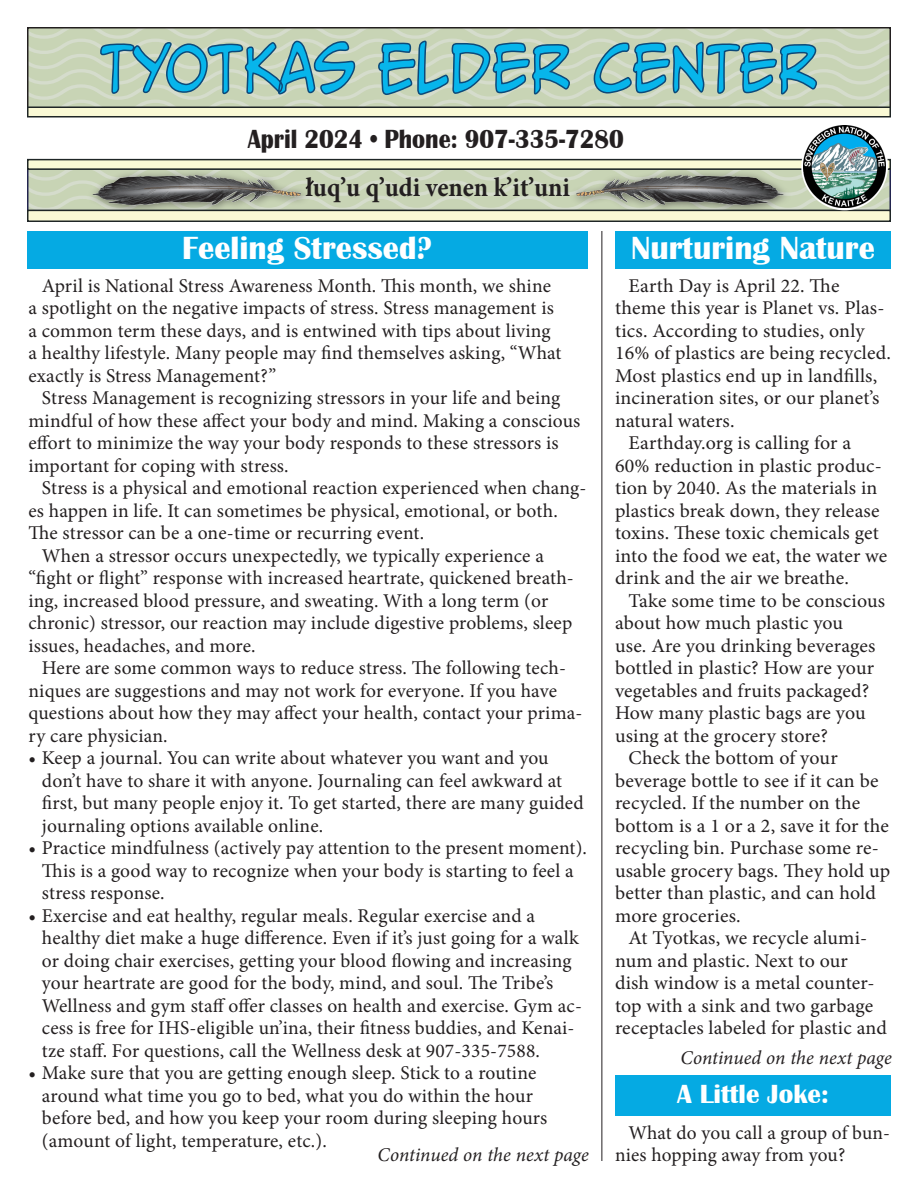
<style>
.page{position:relative;width:918px;height:1188px;background:#fff}
.page>*{position:absolute;margin:0;border:0;box-sizing:border-box;transform-origin:0 0}
.t1{font:700 33px "Britannic";color:#fff}
.t2{font:700 27px "Britannic";color:#231f20;scale:.89 1}
.t3{font:700 27px "Minion Pro";color:#231f20;scale:.94 1}
.t4{font:700 27px "Britannic";color:#fff}
.t5{font:19.5px/22.5px "Minion Pro";letter-spacing:.005em;color:#231f20}
.t6{font:italic 19.5px "Minion Pro";letter-spacing:.005em;color:#231f20}
</style>
<div class="page">
<svg style="left:28px;top:170px;width:862px;height:40px;background:#c8d2b8"></svg>
<svg style="left:28px;top:28px;width:862px;height:78px;background:#c5d0b5"></svg>
<svg style="left:99px;top:36px;width:719px;height:123px"></svg>
<div style="left:570px;top:169px;width:222px;height:46px;background:#231f20;opacity:.53"></div>
<img style="left:627px;top:176px;width:49px;height:9px">
<div style="left:87px;top:168px;width:223px;height:46px;background:#231f20;opacity:.51"></div>
<img style="left:104px;top:175px;width:93px;height:12px">
<div style="left:27px;top:106px;width:864px;height:11px;background:#faf9d5;border:2px solid #1f2626"></div>
<div style="left:27px;top:159px;width:864px;height:11px;background:#faf9d5;border:2px solid #1f2626"></div>
<div style="left:27px;top:210px;width:864px;height:12px;background:#faf9d5;border:2px solid #1f2626"></div>
<div style="left:801px;top:123px;width:87px;height:87px;border:3px solid #fff;border-radius:50%"></div>
<img style="left:804px;top:125px;width:82px;height:83px">
<hr style="left:602px;top:231px;width:1px;height:930px;background:#231f20">
<div style="left:27px;top:231px;width:560px;height:38px;background:#05aae3"></div>
<div style="left:615px;top:231px;width:276px;height:38px;background:#05aae3"></div>
<div style="left:615px;top:1075px;width:276px;height:40px;background:#05aae3"></div>
<p class="t2" style="left:248px;top:123px;width:424px">April 2024 • Phone: 907-335-7280</p>
<p class="t3" style="left:306px;top:169px;width:282px">luq’u q’udi venen k’it’uni</p>
<p class="t1" style="left:182px;top:230px;width:251px">Feeling Stressed?</p>
<p class="t1" style="left:631px;top:230px;width:245px">Nurturing Nature</p>
<p class="t5" style="left:28px;top:274px;width:535px;text-indent:14px">April is National Stress Awareness Month. This month, we shine a spotlight on the negative impacts of stress. Stress management is a common term these days, and is entwined with tips about living a healthy lifestyle. Many people may find themselves asking, “What exactly is Stress Management?”</p>
<p class="t5" style="left:28px;top:387px;width:553px;text-indent:14px">Stress Management is recognizing stressors in your life and being mindful of how these affect your body and mind. Making a conscious effort to minimize the way your body responds to these stressors is important for coping with stress.</p>
<p class="t5" style="left:28px;top:477px;width:559px;text-indent:14px">Stress is a physical and emotional reaction experienced when chang&shy;es happen in life. It can sometimes be physical, emotional, or both.<br>The stressor can be a one-time or recurring event.</p>
<p class="t5" style="left:28px;top:544px;width:547px;text-indent:14px">When a stressor occurs unexpectedly, we typically experience a “fight or flight” response with increased heartrate, quickened breath&shy;ing, increased blood pressure, and sweating. With a long term (or chronic) stressor, our reaction may include digestive problems, sleep issues, headaches, and more.</p>
<p class="t5" style="left:28px;top:657px;width:556px;text-indent:14px">Here are some common ways to reduce stress. The following tech&shy;niques are suggestions and may not work for everyone. If you have questions about how they may affect your health, contact your prima&shy;ry care physician.</p>
<p class="t5" style="left:42px;top:747px;width:543px;text-indent:-14px">• Keep a journal. You can write about whatever you want and you don’t have to share it with anyone. Journaling can feel awkward at first, but many people enjoy it. To get started, there are many guided journaling options available online.</p>
<p class="t5" style="left:42px;top:837px;width:547px;text-indent:-14px">• Practice mindfulness (actively pay attention to the present moment).<br>This is a good way to recognize when your body is starting to feel a stress response.</p>
<p class="t5" style="left:42px;top:904px;width:542px;text-indent:-14px">• Exercise and eat healthy, regular meals. Regular exercise and a healthy diet make a huge difference. Even if it’s just going for a walk or doing chair exercises, getting your blood flowing and increasing your heartrate are good for the body, mind, and soul. The Tribe’s Wellness and gym staff offer classes on health and exercise. Gym ac&shy;cess is free for IHS-eligible un’ina, their fitness buddies, and Kenai&shy;tze staff. For questions, call the Wellness desk at 907-335-7588.</p>
<p class="t5" style="left:42px;top:1062px;width:507px;text-indent:-14px">• Make sure that you are getting enough sleep. Stick to a routine around what time you go to bed, what you do within the hour before bed, and how you keep your room during sleeping hours (amount of light, temperature, etc.).</p>
<p class="t5" style="left:615px;top:274px;width:278px;text-indent:14px">Earth Day is April 22. The theme this year is Planet vs. Plas&shy;tics. According to studies, only<br>16% of plastics are being recycled.<br>Most plastics end up in landfills, incineration sites, or our planet’s natural waters.</p>
<p class="t5" style="left:615px;top:432px;width:274px;text-indent:14px">Earthday.org is calling for a<br>60% reduction in plastic produc&shy;tion by 2040. As the materials in plastics break down, they release toxins. These toxic chemicals get into the food we eat, the water we drink and the air we breathe.</p>
<p class="t5" style="left:615px;top:589px;width:272px;text-indent:14px">Take some time to be conscious about how much plastic you<br>use. Are you drinking beverages bottled in plastic? How are your vegetables and fruits packaged?<br>How many plastic bags are you using at the grocery store?</p>
<p class="t5" style="left:615px;top:747px;width:277px;text-indent:14px">Check the bottom of your beverage bottle to see if it can be recycled. If the number on the bottom is a 1 or a 2, save it for the recycling bin. Purchase some re&shy;usable grocery bags. They hold up better than plastic, and can hold more groceries.</p>
<p class="t5" style="left:615px;top:927px;width:273px;text-indent:14px">At Tyotkas, we recycle alumi&shy;num and plastic. Next to our dish window is a metal counter&shy;top with a sink and two garbage receptacles labeled for plastic and</p>
<p class="t6" style="left:681px;top:1045px;width:213px">Continued on the next page</p>
<p class="t4" style="left:677px;top:1079px;width:153px">A Little Joke:</p>
<p class="t5" style="left:615px;top:1121px;width:277px;text-indent:14px">What do you call a group of bun&shy;nies hopping away from you?</p>
<p class="t6" style="left:378px;top:1141px;width:213px">Continued on the next page</p>
</div>
